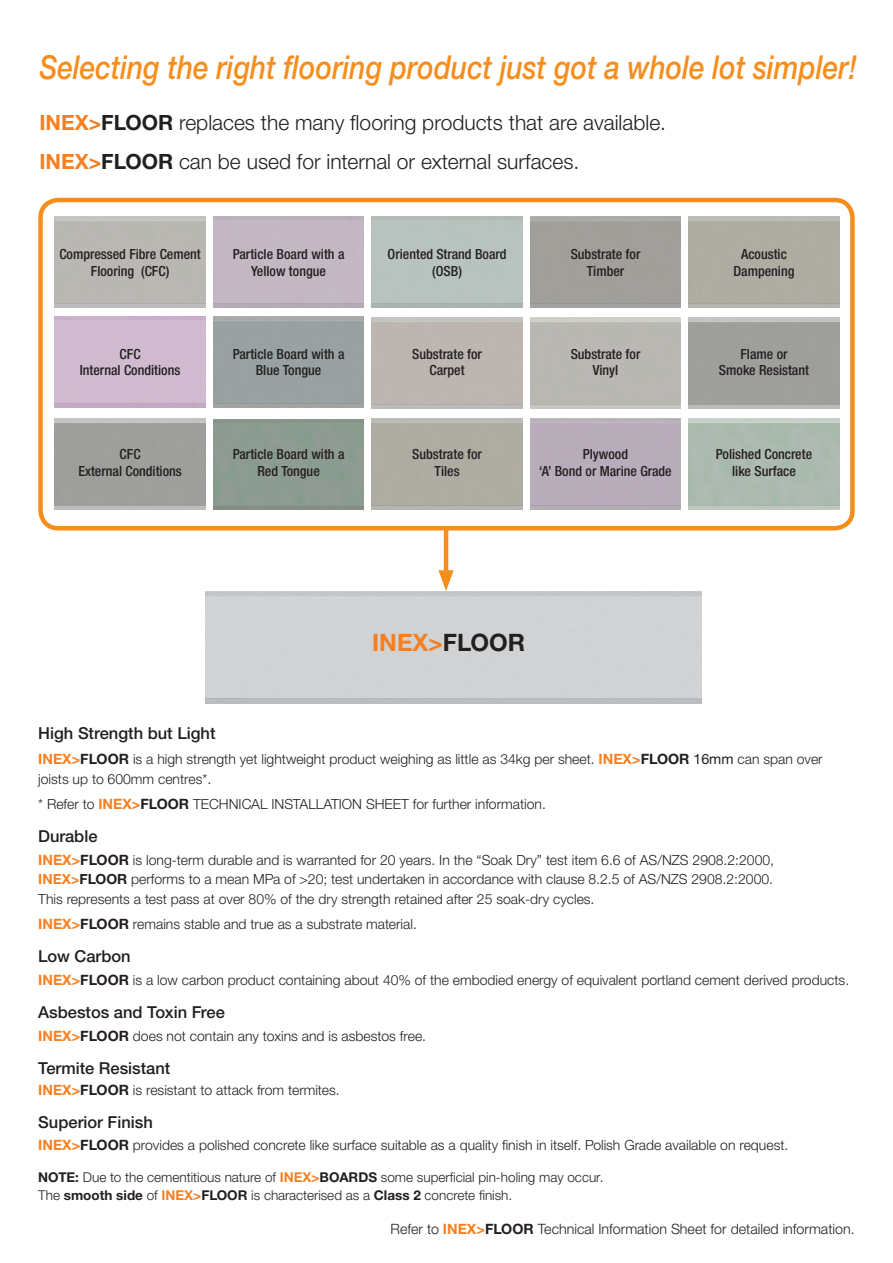
<style>
.page{position:relative;width:893px;height:1263px;background:#fff}
.page>*{position:absolute;margin:0;border:0;box-sizing:border-box;transform-origin:0 0}
.t1{font:italic 500 33px "Helvetica Neue LTW1 G";color:#f68e1e;scale:.85 1}
.t2{font:700 24px "Helvetica Neue LTW1 G";color:#f57f21}
.t3{font:300 21px/39px "Helvetica Neue LTW1 G";color:#231f20}
.t4{font:500 16.5px "Helvetica Neue LTW1 G";color:#231f20}
.t5{font:300 14.25px "Helvetica Neue LTW1 G";color:#231f20}
.t6{font:300 13.95px/19.5px "Helvetica Neue LTW1 G";color:#231f20}
.t7{font:500 condensed 13.95px/16.8px "Helvetica Neue LTW1 G";color:#231f20;text-align:center}
.t8{font:300 13.5px/18px "Helvetica Neue LTW1 G";color:#231f20}
.s1{font-weight:700;color:#f57f21}
.s2{font-weight:700}
.s3{color:#231f20}
.s4{font-weight:700;font-size:14.25px;color:#f57f21}
.s5{font-weight:700;font-size:14.25px}
.s6{font-weight:400;font-size:14.25px}
</style>
<div class="page">
<div style="left:38px;top:198px;width:817px;height:332px;border:4px solid #f68e1e;border-radius:18px"></div>
<hr style="left:444px;top:528px;width:4px;height:50px;background:#f68e1e">
<svg style="left:438px;top:570px;width:16px;height:21px"></svg>
<h1 class="t1" style="left:39px;top:47px;width:963px">Selecting the right flooring product just got a whole lot simpler!</h1>
<h3 class="t3" style="left:39px;top:103px;width:628px"><span class="s1">INEX&gt;</span><span class="s2">FLOOR</span> replaces the many flooring products that are available.<br><span class="s1">INEX&gt;</span><span class="s2">FLOOR</span> can be used for internal or external surfaces.</h3>
<p class="t7" style="left:59px;top:246px;width:143px">Compressed Fibre Cement<br>Flooring (CFC)</p>
<p class="t7" style="left:233px;top:246px;width:113px">Particle Board with a<br>Yellow tongue</p>
<p class="t7" style="left:388px;top:246px;width:120px">Oriented Strand Board (OSB)</p>
<p class="t7" style="left:571px;top:246px;width:71px">Substrate for<br>Timber</p>
<p class="t7" style="left:733px;top:246px;width:63px">Acoustic<br>Dampening</p>
<p class="t7" style="left:80px;top:345px;width:102px">CFC<br>Internal Conditions</p>
<p class="t7" style="left:233px;top:345px;width:113px">Particle Board with a<br>Blue Tongue</p>
<p class="t7" style="left:412px;top:345px;width:71px">Substrate for<br>Carpet</p>
<p class="t7" style="left:571px;top:345px;width:71px">Substrate for<br>Vinyl</p>
<p class="t7" style="left:719px;top:345px;width:92px">Flame or<br>Smoke Resistant</p>
<p class="t7" style="left:78px;top:445px;width:105px">CFC<br>External Conditions</p>
<p class="t7" style="left:233px;top:445px;width:113px">Particle Board with a<br>Red Tongue</p>
<p class="t7" style="left:412px;top:445px;width:71px">Substrate for<br>Tiles</p>
<p class="t7" style="left:539px;top:445px;width:134px">Plywood<br>‘A’ Bond or Marine Grade</p>
<p class="t7" style="left:716px;top:445px;width:98px">Polished Concrete like Surface</p>
<h2 class="t2" style="left:372px;top:628px;width:154px">INEX&gt;<span class="s3">FLOOR</span></h2>
<p class="t4" style="left:38px;top:723px;width:179px">High Strength but Light</p>
<p class="t6" style="left:38px;top:750px;width:786px"><span class="s4">INEX&gt;</span><span class="s5">FLOOR</span> is a high strength yet lightweight product weighing as little as 34kg per sheet. <span class="s4">INEX&gt;</span><span class="s5">FLOOR</span> <span class="s6">16mm</span> can span over joists up to 600mm centres*.</p>
<p class="t6" style="left:38px;top:795px;width:509px">* Refer to <span class="s4">INEX&gt;</span><span class="s5">FLOOR</span> TECHNICAL INSTALLATION SHEET for further information.</p>
<p class="t4" style="left:38px;top:827px;width:61px">Durable</p>
<p class="t6" style="left:38px;top:850px;width:737px;text-align:justify"><span class="s4">INEX&gt;</span><span class="s5">FLOOR</span> is long-term durable and is warranted for 20 years. In the “Soak Dry” test item 6.6 of AS/NZS 2908.2:2000, <span class="s1">INEX&gt;</span><span class="s2">FLOOR</span> performs to a mean MPa of &gt;20; test undertaken in accordance with clause 8.2.5 of AS/NZS 2908.2:2000.<br>This represents a test pass at over 80% of the dry strength retained after 25 soak-dry cycles.</p>
<p class="t6" style="left:38px;top:915px;width:380px"><span class="s4">INEX&gt;</span><span class="s5">FLOOR</span> remains stable and true as a substrate material.</p>
<p class="t4" style="left:38px;top:947px;width:94px">Low Carbon</p>
<p class="t6" style="left:38px;top:970px;width:812px"><span class="s4">INEX&gt;</span><span class="s5">FLOOR</span> is a low carbon product containing about 40% of the embodied energy of equivalent portland cement derived products.</p>
<p class="t4" style="left:38px;top:1002px;width:188px">Asbestos and Toxin Free</p>
<p class="t6" style="left:38px;top:1026px;width:389px"><span class="s4">INEX&gt;</span><span class="s5">FLOOR</span> does not contain any toxins and is asbestos free.</p>
<p class="t4" style="left:38px;top:1058px;width:134px">Termite Resistant</p>
<p class="t6" style="left:38px;top:1080px;width:303px"><span class="s4">INEX&gt;</span><span class="s5">FLOOR</span> is resistant to attack from termites.</p>
<p class="t4" style="left:38px;top:1112px;width:116px">Superior Finish</p>
<p class="t6" style="left:38px;top:1135px;width:752px"><span class="s4">INEX&gt;</span><span class="s5">FLOOR</span> provides a polished concrete like surface suitable as a quality finish in itself. Polish Grade available on request.</p>
<p class="t8" style="left:38px;top:1168px;width:567px"><span class="s2">NOTE:</span> Due to the cementitious nature of <span class="s1">INEX&gt;</span><span class="s2">BOARDS</span> some superficial pin-holing may occur.<br>The <span class="s2">smooth side</span> of <span class="s1">INEX&gt;</span><span class="s2">FLOOR</span> is characterised as a <span class="s2">Class 2</span> concrete finish.</p>
<p class="t5" style="left:391px;top:1220px;width:466px">Refer to <span class="s1">INEX&gt;</span><span class="s2">FLOOR</span> Technical Information Sheet for detailed information.</p>
</div>
